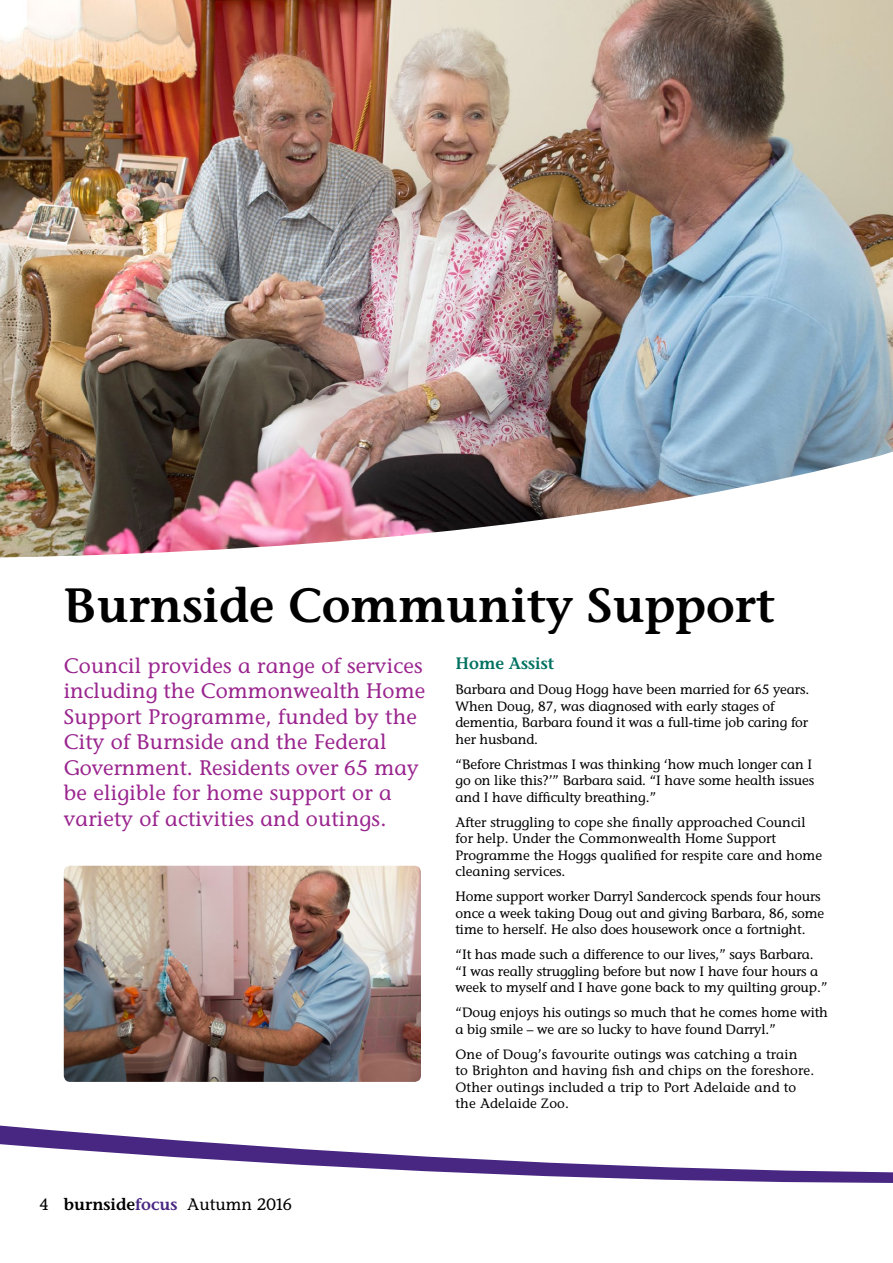
<style>
.page{position:relative;width:893px;height:1263px;background:#fff}
.page>*{position:absolute;margin:0;border:0;box-sizing:border-box;transform-origin:0 0}
.t1{font:600 48px "Stone Informal";color:#000}
.t2{font:21px/25.5px "Stone Informal";letter-spacing:.01em;color:#9a258f}
.t3{font:16.5px "Stone Informal";color:#000}
.t4{font:600 16.5px "Stone Informal";color:#007161}
.t5{font:13.5px/16.5px "Stone Informal";letter-spacing:-.01em;color:#000}
.t6{font:13.5px/16.5px "Stone Informal";letter-spacing:.01em;color:#000}
.s1{font-weight:600}
.s2{font-weight:600;color:#482783}
</style>
<div class="page">
<img style="left:0;top:0;width:893px;height:557px">
<img style="left:64px;top:866px;width:357px;height:216px">
<svg style="left:0;top:1125px;width:893px;height:58px"></svg>
<h1 class="t1" style="left:64px;top:576px;width:712px">Burnside Community Support</h1>
<p class="t2" style="left:64px;top:652px;width:363px">Council provides a range of services including the Commonwealth Home Support Programme, funded by the City of Burnside and the Federal Government. Residents over 65 may be eligible for home support or a variety of activities and outings.</p>
<p class="t4" style="left:455px;top:653px;width:100px">Home Assist</p>
<p class="t5" style="left:455px;top:681px;width:355px">Barbara and Doug Hogg have been married for 65 years.<br>When Doug, 87, was diagnosed with early stages of dementia, Barbara found it was a full-time job caring for her husband.</p>
<p class="t5" style="left:455px;top:755px;width:360px">“Before Christmas I was thinking ‘how much longer can I go on like this?’” Barbara said. “I have some health issues and I have difficulty breathing.”</p>
<p class="t5" style="left:455px;top:813px;width:368px">After struggling to cope she finally approached Council for help. Under the Commonwealth Home Support Programme the Hoggs qualified for respite care and home cleaning services.</p>
<p class="t5" style="left:455px;top:888px;width:370px">Home support worker Darryl Sandercock spends four hours once a week taking Doug out and giving Barbara, 86, some time to herself. He also does housework once a fortnight.</p>
<p class="t5" style="left:455px;top:946px;width:374px">“It has made such a difference to our lives,” says Barbara. “I was really struggling before but now I have four hours a week to myself and I have gone back to my quilting group.”</p>
<p class="t5" style="left:455px;top:1004px;width:374px">“Doug enjoys his outings so much that he comes home with a big smile – we are so lucky to have found Darryl.”</p>
<p class="t6" style="left:455px;top:1045px;width:360px">One of Doug’s favourite outings was catching a train<br>to Brighton and having fish and chips on the foreshore.<br>Other outings included a trip to Port Adelaide and to the Adelaide Zoo.</p>
<p class="t3" style="left:40px;top:1194px;width:254px">4 <span class="s1">burnside</span><span class="s2">focus</span> Autumn 2016</p>
</div>
